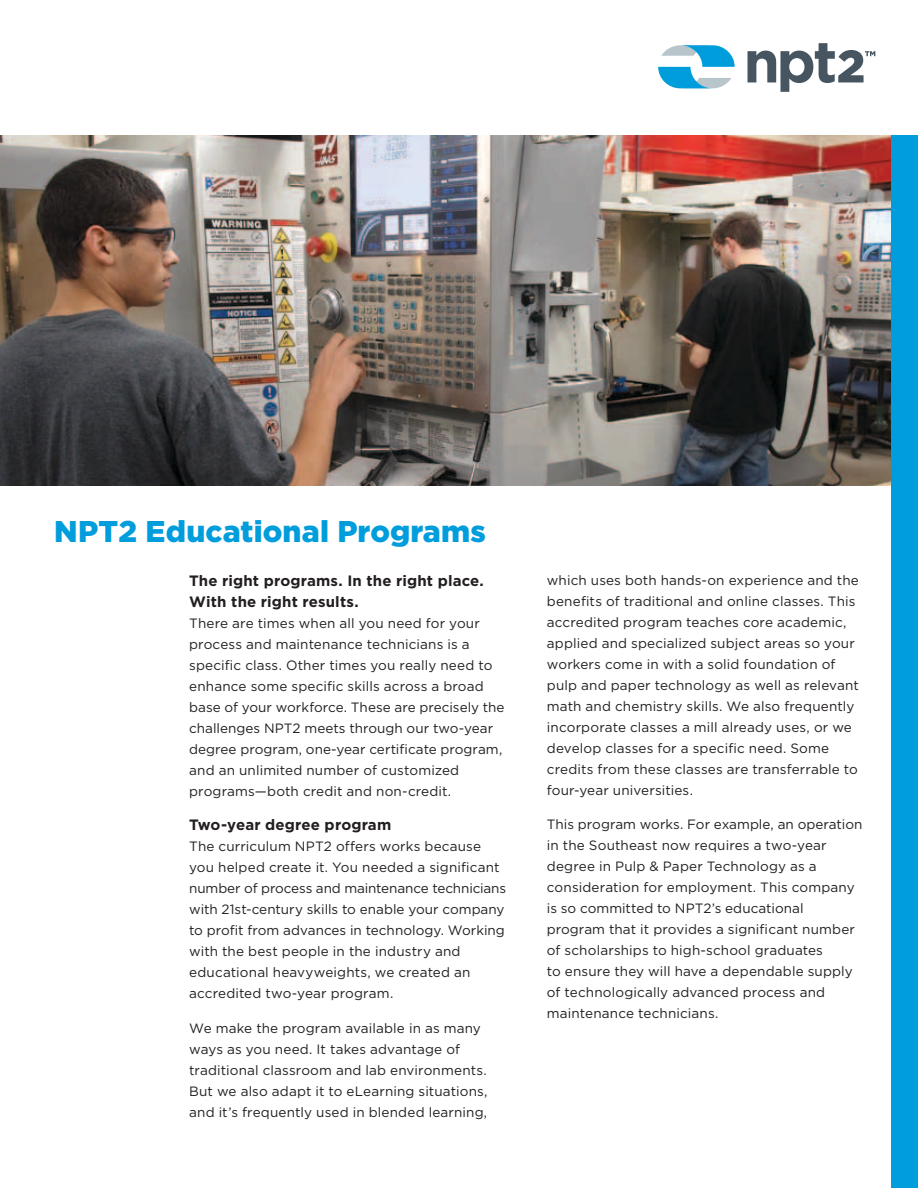
<style>
.page{position:relative;width:918px;height:1188px;background:#fff}
.page>*{position:absolute;margin:0;border:0;box-sizing:border-box;transform-origin:0 0}
.t1{font:900 30px "Gotham";letter-spacing:.005em;color:#009ddc}
.t2{font:700 15px/21px "Gotham";letter-spacing:.01em;color:#231f20}
.t3{font:13.5px/21px "Gotham";letter-spacing:.01em;color:#231f20}
</style>
<div class="page">
<img style="left:0;top:135px;width:891px;height:351px">
<div style="left:891px;top:135px;width:27px;height:1053px;background:#009ddc"></div>
<svg style="left:658px;top:45px;width:77px;height:43px"></svg>
<svg style="left:748px;top:43px;width:127px;height:49px"></svg>
<h1 class="t1" style="left:54px;top:514px;width:434px">NPT2 Educational Programs</h1>
<p class="t2" style="left:189px;top:570px;width:296px">The right programs. In the right place.<br>With the right results.</p>
<p class="t3" style="left:189px;top:612px;width:317px">There are times when all you need for your process and maintenance technicians is a specific class. Other times you really need to enhance some specific skills across a broad base of your workforce. These are precisely the challenges NPT2 meets through our two-year degree program, one-year certificate program, and an unlimited number of customized programs—both credit and non-credit.</p>
<p class="t2" style="left:189px;top:814px;width:204px">Two-year degree program</p>
<p class="t3" style="left:189px;top:836px;width:319px">The curriculum NPT2 offers works because you helped create it. You needed a significant number of process and maintenance technicians with 21st-century skills to enable your company to profit from advances in technology. Working with the best people in the industry and educational heavyweights, we created an accredited two-year program.</p>
<p class="t3" style="left:189px;top:1017px;width:300px">We make the program available in as many ways as you need. It takes advantage of traditional classroom and lab environments.<br>But we also adapt it to eLearning situations, and it’s frequently used in blended learning,</p>
<p class="t3" style="left:547px;top:569px;width:314px">which uses both hands-on experience and the benefits of traditional and online classes. This accredited program teaches core academic, applied and specialized subject areas so your workers come in with a solid foundation of pulp and paper technology as well as relevant math and chemistry skills. We also frequently incorporate classes a mill already uses, or we develop classes for a specific need. Some credits from these classes are transferrable to four-year universities.</p>
<p class="t3" style="left:547px;top:814px;width:317px">This program works. For example, an operation in the Southeast now requires a two-year degree in Pulp &amp; Paper Technology as a consideration for employment. This company is so committed to NPT2’s educational program that it provides a significant number of scholarships to high-school graduates<br>to ensure they will have a dependable supply of technologically advanced process and maintenance technicians.</p>
</div>
